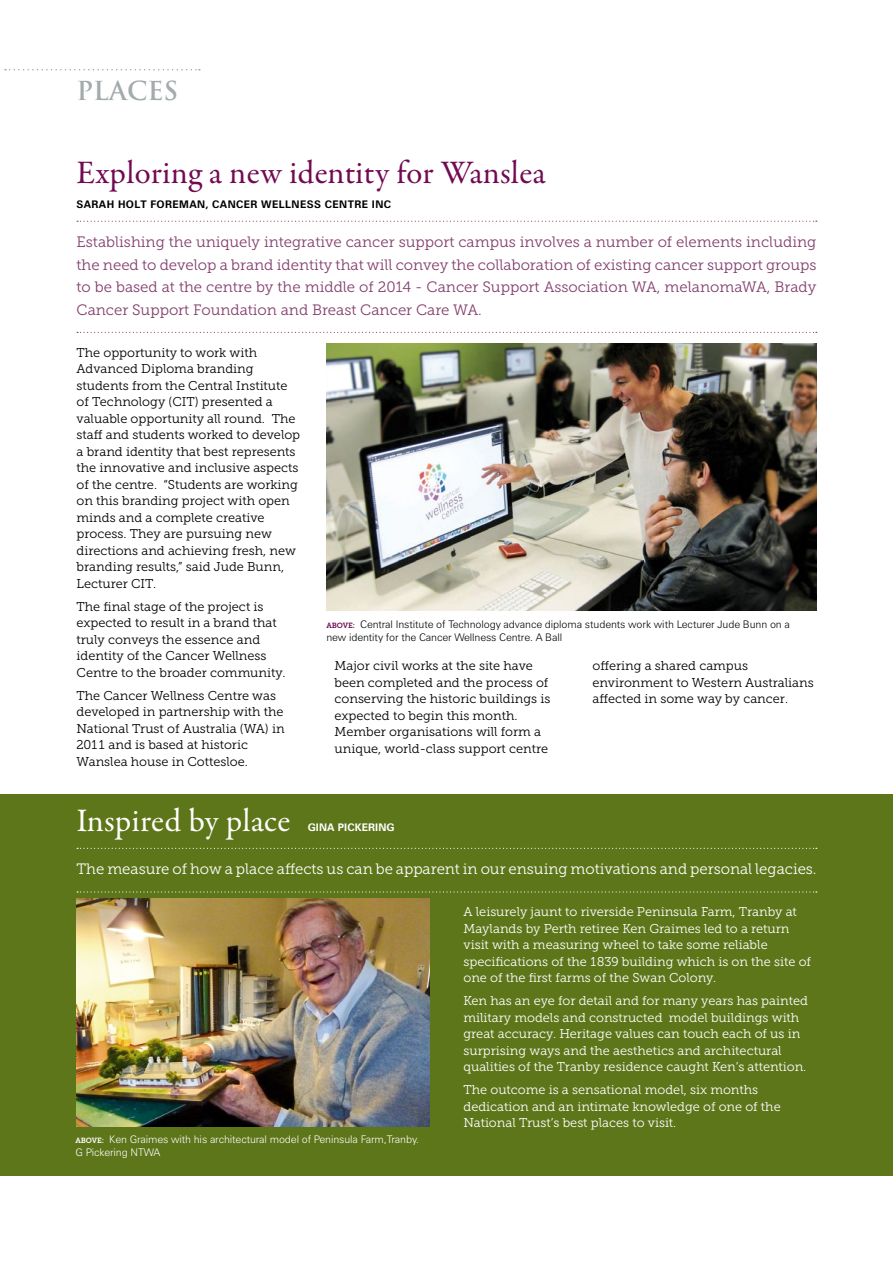
<style>
.page{position:relative;width:893px;height:1263px;background:#fff}
.page>*{position:absolute;margin:0;border:0;box-sizing:border-box;transform-origin:0 0}
.t1{font:33px "Garamond Premr Pro";letter-spacing:.01em;color:#710a50}
.t2{font:33px "Garamond Premr Pro";letter-spacing:.005em;color:#fff}
.t3{font:700 25.5px "Trajan";color:#a3abad}
.t4{font:15px/22.5px "Museo Slab 300";color:#833e6d;text-align:justify}
.t5{font:15px "Museo Slab 300";color:#fff}
.t6{font:12.75px/16.5px "Museo Slab 300";color:#000}
.t7{font:12.75px/16.5px "Museo Slab 300";color:#fff}
.t8{font:300 10.5px/13.5px "Zurich BT";letter-spacing:-.01em;color:#000}
.t9{font:300 10.5px/13.5px "Zurich BT";letter-spacing:-.01em;color:#fff}
.t10{font:700 10.5px "Zurich BT";letter-spacing:.04em;color:#000}
.t11{font:700 10.5px "Zurich BT";letter-spacing:.01em;color:#fff}
.s1{font-family:"Museo Slab 700";font-weight:400;font-size:7.5px;color:#6c0f55}
.s2{font-family:"Museo Slab 700";font-weight:400;font-size:7.5px}
</style>
<div class="page">
<svg style="left:5px;top:69px;width:195px;height:1px"></svg>
<svg style="left:77px;top:221px;width:740px;height:1px"></svg>
<svg style="left:77px;top:332px;width:740px;height:1px"></svg>
<img style="left:326px;top:343px;width:490px;height:267px">
<div style="left:0;top:794px;width:893px;height:381px;background:#5e761a"></div>
<svg style="left:77px;top:848px;width:740px;height:1px"></svg>
<svg style="left:77px;top:891px;width:740px;height:1px"></svg>
<img style="left:77px;top:899px;width:352px;height:227px">
<h2 class="t3" style="left:77px;top:75px;width:103px">PLACES</h2>
<h1 class="t1" style="left:77px;top:152px;width:471px">Exploring a new identity for Wanslea</h1>
<p class="t10" style="left:77px;top:198px;width:316px">SARAH HOLT FOREMAN, CANCER WELLNESS CENTRE INC</p>
<p class="t4" style="left:77px;top:231px;width:741px">Establishing the uniquely integrative cancer support campus involves a number of elements including the need to develop a brand identity that will convey the collaboration of existing cancer support groups to be based at the centre by the middle of 2014 - Cancer Support Association WA, melanomaWA, Brady Cancer Support Foundation and Breast Cancer Care WA.</p>
<p class="t6" style="left:77px;top:344px;width:225px">The opportunity to work with<br>Advanced Diploma branding students from the Central Institute of Technology (CIT) presented a valuable opportunity all round. The staff and students worked to develop a brand identity that best represents the innovative and inclusive aspects of the centre. “Students are working on this branding project with open minds and a complete creative process. They are pursuing new directions and achieving fresh, new branding results,” said Jude Bunn,<br>Lecturer CIT.</p>
<p class="t6" style="left:77px;top:598px;width:211px">The final stage of the project is expected to result in a brand that truly conveys the essence and identity of the Cancer Wellness<br>Centre to the broader community.</p>
<p class="t6" style="left:77px;top:687px;width:210px">The Cancer Wellness Centre was developed in partnership with the<br>National Trust of Australia (WA) in<br>2011 and is based at historic<br>Wanslea house in Cottesloe.</p>
<p class="t8" style="left:326px;top:617px;width:465px"><span class="s1">ABOVE:</span> Central I nstitute of Technology advance diploma students work with Lecturer Jude B unn on a new identity for the Cancer Wellness Centre. A Ball</p>
<p class="t6" style="left:334px;top:658px;width:217px">Major civil works at the site have been completed and the process of conserving the historic buildings is expected to begin this month.<br>Member organisations will form a unique, world-class support centre</p>
<p class="t6" style="left:592px;top:658px;width:223px">offering a shared campus environment to Western Australians affected in some way by cancer.</p>
<h1 class="t2" style="left:77px;top:800px;width:216px">Inspired by place</h1>
<p class="t11" style="left:308px;top:820px;width:88px">GINA PICKERING</p>
<p class="t5" style="left:77px;top:861px;width:741px">The measure of how a place affects us can be apparent in our ensuing motivations and personal legacies.</p>
<p class="t7" style="left:463px;top:904px;width:349px">A leisurely jaunt to riverside Peninsula Farm, Tranby at Maylands by Perth retiree Ken Graimes led to a return visit with a measuring wheel to take some reliable specifications of the 1839 building which is on the site of one of the first farms of the Swan Colony.</p>
<p class="t7" style="left:463px;top:993px;width:346px">Ken has an eye for detail and for many years has painted military models and constructed model buildings with great accuracy. Heritage values can touch each of us in surprising ways and the aesthetics and architectural qualities of the Tranby residence caught Ken’s attention.</p>
<p class="t7" style="left:463px;top:1082px;width:319px">The outcome is a sensational model, six months dedication and an intimate knowledge of one of the<br>National Trust’s best places to visit.</p>
<p class="t9" style="left:75px;top:1132px;width:345px"><span class="s2">ABOVE:</span> Ken Graimes with his architectural model of Peninsula Farm,Tranby.<br>G Pickering NTWA</p>
</div>
